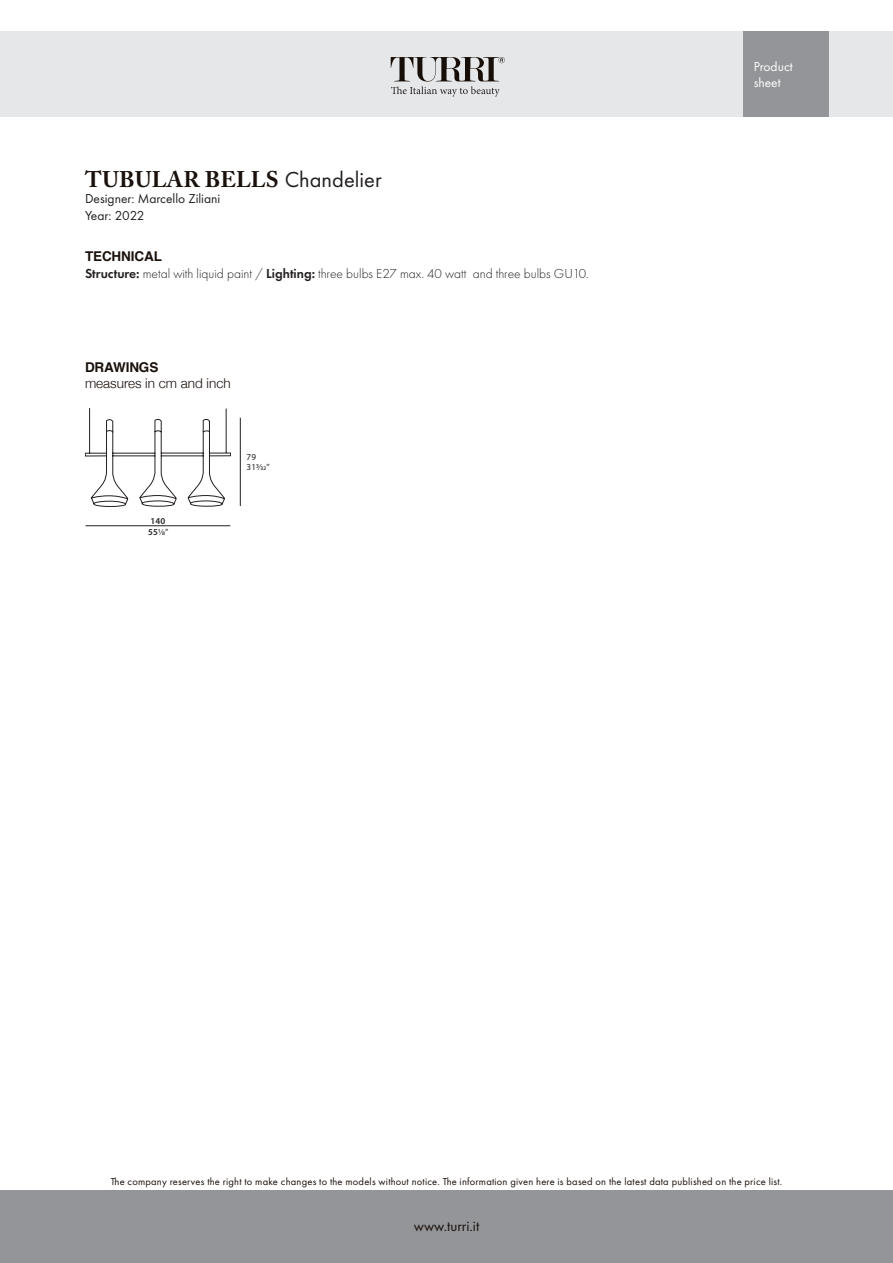
<style>
.page{position:relative;width:893px;height:1263px;background:#fff}
.page>*{position:absolute;margin:0;border:0;box-sizing:border-box;transform-origin:0 0}
.t1{font:700 22.5px "Adobe Caslon Pro";letter-spacing:.015em;color:#1a110d}
.t2{font:15px "Futura PT";color:#1a110d}
.t3{font:300 13.5px "Futura PT";color:#231f20}
.t4{font:13.5px "Futura PT";color:#231f20}
.t5{font:300 13.5px "Helvetica Neue";color:#1a110d}
.t6{font:700 13.5px "Helvetica";letter-spacing:-.01em;color:#1a110d}
.t7{font:13.5px/16.2px "Futura PT";color:#fff}
.t8{font:10.5px "Futura PT";letter-spacing:.02em;color:#1a110d}
.t9{font:9px "Myriad Pro";color:#231f20}
.t10{font:600 9px "Myriad Pro";color:#231f20}
.s1{font-family:"Futura PT";font-weight:400;color:#231f20}
.s2{font-weight:600}
</style>
<div class="page">
<div style="left:0;top:32px;width:893px;height:85px;background:#e6e7e9"></div>
<div style="left:0;top:1191px;width:893px;height:72px;background:#939598"></div>
<div style="left:743px;top:32px;width:85px;height:85px;background:#939598"></div>
<svg style="left:391px;top:57px;width:114px;height:40px"></svg>
<svg style="left:85px;top:408px;width:146px;height:99px"></svg>
<hr style="left:86px;top:525px;width:144px;height:1px;background:#231f20">
<hr style="left:240px;top:418px;width:1px;height:88px;background:#231f20">
<p class="t1" style="left:85px;top:166px;width:298px">TUBULAR BELLS <span class="s1">Chandelier</span></p>
<p class="t4" style="left:85px;top:191px;width:137px">Designer: Marcello Ziliani</p>
<p class="t4" style="left:85px;top:207px;width:61px">Year: 2022</p>
<p class="t6" style="left:85px;top:246px;width:78px">TECHNICAL</p>
<p class="t3" style="left:85px;top:266px;width:505px"><span class="s2">Structure:</span> metal with liquid paint / <span class="s2">Lighting:</span> three bulbs E27 max. 40 watt and three bulbs GU10.</p>
<p class="t6" style="left:85px;top:357px;width:75px">DRAWINGS</p>
<p class="t5" style="left:85px;top:375px;width:147px">measures in cm and inch</p>
<p class="t10" style="left:150px;top:515px;width:16px">140</p>
<p class="t9" style="left:148px;top:526px;width:22px"><span class="s2">55</span>1/8”</p>
<p class="t9" style="left:247px;top:451px;width:11px">79</p>
<p class="t9" style="left:247px;top:462px;width:25px">313/32”</p>
<p class="t7" style="left:754px;top:58px;width:41px">Product sheet</p>
<p class="t8" style="left:111px;top:1175px;width:673px">The company reserves the right to make changes to the models without notice. The information given here is based on the latest data published on the price list.</p>
<h2 class="t2" style="left:414px;top:1217px;width:67px">www.turri.it</h2>
</div>
